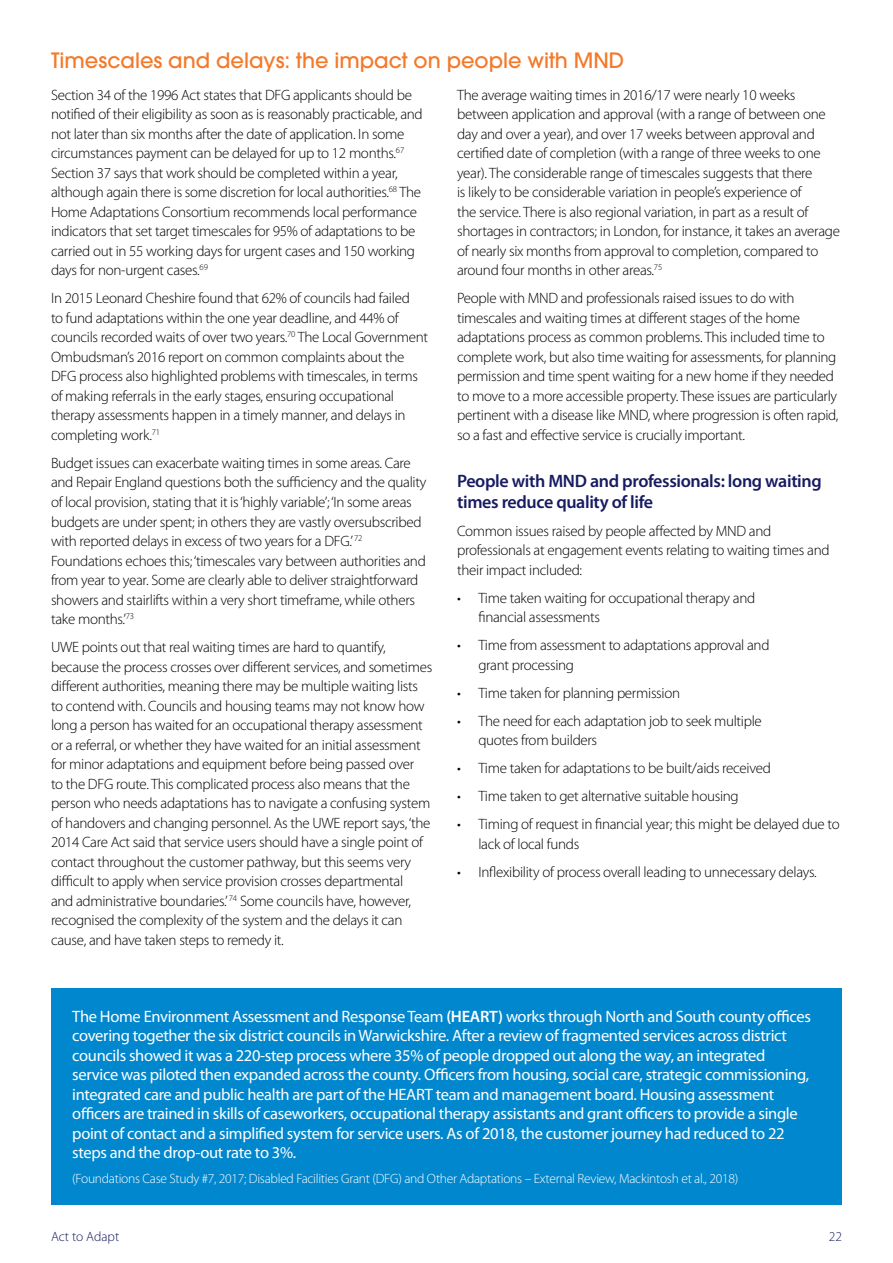
<style>
.page{position:relative;width:893px;height:1263px;background:#fff}
.page>*{position:absolute;margin:0;border:0;box-sizing:border-box;transform-origin:0 0}
.t1{font:500 21px "Avant Garde";color:#f47929}
.t2{font:600 18px/21px "Myriad Pro";letter-spacing:-.02em;color:#171b60}
.t3{font:16.5px/19.5px "Myriad Pro";letter-spacing:-.02em;color:#fff}
.t4{font:300 15px/19.5px "Myriad Pro";letter-spacing:-.02em;color:#000}
.t5{font:300 13.5px "Myriad Pro";letter-spacing:-.02em;color:#fff}
.t6{font:300 13.5px "Myriad Pro";color:#171b60}
.s1{font-weight:600}
</style>
<div class="page">
<div style="left:51px;top:988px;width:791px;height:216px;background:#0087cd"></div>
<h1 class="t1" style="left:51px;top:47px;width:575px">Timescales and delays: the impact on people with MND</h1>
<p class="t4" style="left:51px;top:85px;width:373px">Section 34 of the 1996 Act states that DFG applicants should be notified of their eligibility as soon as is reasonably practicable, and not later than six months after the date of application. In some circumstances payment can be delayed for up to 12 months.<sup>67<br></sup>Section 37 says that work should be completed within a year, although again there is some discretion for local authorities.<sup>68</sup> The Home Adaptations Consortium recommends local performance indicators that set target timescales for 95% of adaptations to be carried out in 55 working days for urgent cases and 150 working days for non-urgent cases.<sup>69</sup></p>
<p class="t4" style="left:51px;top:289px;width:379px">In 2015 Leonard Cheshire found that 62% of councils had failed<br>to fund adaptations within the one year deadline, and 44% of councils recorded waits of over two years.<sup>70</sup> The Local Government Ombudsman’s 2016 report on common complaints about the DFG process also highlighted problems with timescales, in terms of making referrals in the early stages, ensuring occupational therapy assessments happen in a timely manner, and delays in completing work.<sup>71</sup></p>
<p class="t4" style="left:51px;top:453px;width:377px">Budget issues can exacerbate waiting times in some areas. Care and Repair England questions both the sufficiency and the quality of local provision, stating that it is ‘highly variable’; ‘In some areas budgets are under spent; in others they are vastly oversubscribed with reported delays in excess of two years for a DFG.’ <sup>72<br></sup>Foundations echoes this; ‘timescales vary between authorities and from year to year. Some are clearly able to deliver straightforward showers and stairlifts within a very short timeframe, while others take months.’<sup>73</sup></p>
<p class="t4" style="left:51px;top:637px;width:383px">UWE points out that real waiting times are hard to quantify, because the process crosses over different services, and sometimes different authorities, meaning there may be multiple waiting lists to contend with. Councils and housing teams may not know how long a person has waited for an occupational therapy assessment or a referral, or whether they have waited for an initial assessment for minor adaptations and equipment before being passed over<br>to the DFG route. This complicated process also means that the person who needs adaptations has to navigate a confusing system of handovers and changing personnel. As the UWE report says, ‘the 2014 Care Act said that service users should have a single point of contact throughout the customer pathway, but this seems very difficult to apply when service provision crosses departmental<br>and administrative boundaries.’ <sup>74</sup> Some councils have, however, recognised the complexity of the system and the delays it can cause, and have taken steps to remedy it.</p>
<p class="t4" style="left:457px;top:85px;width:384px">The average waiting times in 2016/17 were nearly 10 weeks between application and approval (with a range of between one day and over a year), and over 17 weeks between approval and certified date of completion (with a range of three weeks to one year). The considerable range of timescales suggests that there<br>is likely to be considerable variation in people’s experience of<br>the service. There is also regional variation, in part as a result of shortages in contractors; in London, for instance, it takes an average of nearly six months from approval to completion, compared to around four months in other areas.<sup>75</sup></p>
<p class="t4" style="left:457px;top:289px;width:383px">People with MND and professionals raised issues to do with timescales and waiting times at different stages of the home adaptations process as common problems. This included time to complete work, but also time waiting for assessments, for planning permission and time spent waiting for a new home if they needed to move to a more accessible property. These issues are particularly pertinent with a disease like MND, where progression is often rapid, so a fast and effective service is crucially important.</p>
<p class="t2" style="left:457px;top:469px;width:366px">People with MND and professionals: long waiting times reduce quality of life</p>
<p class="t4" style="left:457px;top:521px;width:374px">Common issues raised by people affected by MND and professionals at engagement events relating to waiting times and their impact included:</p>
<p class="t4" style="left:478px;top:588px;width:278px;text-indent:-21px">• Time taken waiting for occupational therapy and financial assessments</p>
<p class="t4" style="left:478px;top:635px;width:293px;text-indent:-21px">• Time from assessment to adaptations approval and grant processing</p>
<p class="t4" style="left:457px;top:683px;width:225px">• Time taken for planning permission</p>
<p class="t4" style="left:478px;top:711px;width:285px;text-indent:-21px">• The need for each adaptation job to seek multiple quotes from builders</p>
<p class="t4" style="left:457px;top:758px;width:315px">• Time taken for adaptations to be built/aids received</p>
<p class="t4" style="left:457px;top:786px;width:283px">• Time taken to get alternative suitable housing</p>
<p class="t4" style="left:478px;top:814px;width:363px;text-indent:-21px">• Timing of request in financial year; this might be delayed due to lack of local funds</p>
<p class="t4" style="left:457px;top:862px;width:361px">• Inflexibility of process overall leading to unnecessary delays.</p>
<p class="t3" style="left:72px;top:1006px;width:740px">The Home Environment Assessment and Response Team <span class="s1">(HEART)</span> works through North and South county offices covering together the six district councils in Warwickshire. After a review of fragmented services across district councils showed it was a 220-step process where 35% of people dropped out along the way, an integrated service was piloted then expanded across the county. Officers from housing, social care, strategic commissioning, integrated care and public health are part of the HEART team and management board. Housing assessment officers are trained in skills of caseworkers, occupational therapy assistants and grant officers to provide a single point of contact and a simplified system for service users. As of 2018, the customer journey had reduced to 22 steps and the drop-out rate to 3%.</p>
<p class="t5" style="left:72px;top:1170px;width:667px">(Foundations Case Study #7, 2017; Disabled Facilities Grant (DFG) and Other Adaptations – External Review, Mackintosh et al., 2018)</p>
<p class="t6" style="left:51px;top:1228px;width:70px">Act to Adapt</p>
<p class="t6" style="left:829px;top:1228px;width:15px">22</p>
</div>
